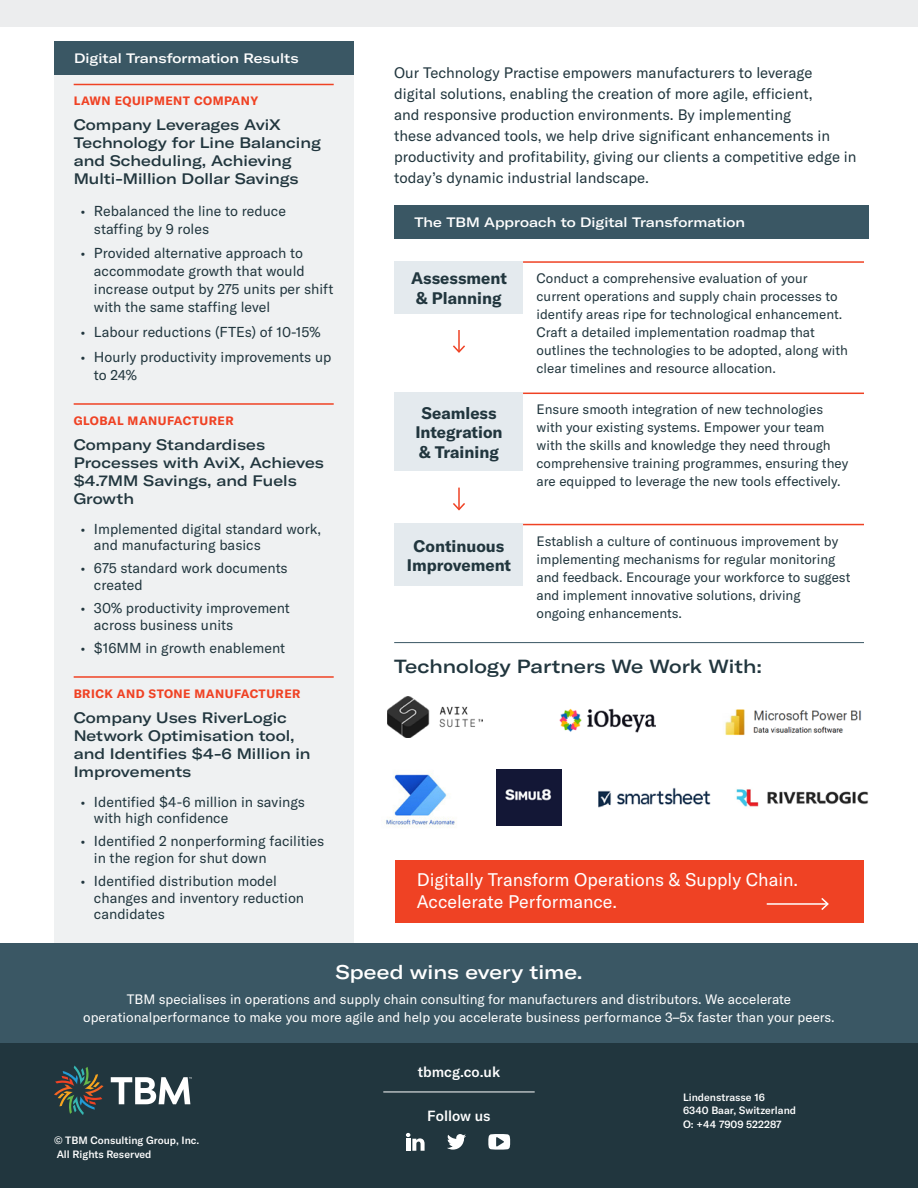
<style>
.page{position:relative;width:918px;height:1188px;background:#fff}
.page>*{position:absolute;margin:0;border:0;box-sizing:border-box;transform-origin:0 0}
.t1{font:500 expanded 19.5px "GT America";color:#fff}
._2022_Headlines_Wide{font:500 expanded 18.75px "GT America";color:#21363e}
.t2{font:18px/22.5px "GT America";color:#fff}
._2022_Headlines_Wide-2{font:700 16.5px/19.5px "GT America";color:#21363e;text-align:center}
._2022_Paragraph{font:15px/21px "GT America";color:#21363e}
._2022_Case_Study_Headlines_Wide{font:500 expanded 15px/18px "GT America";color:#21363e}
.t3{font:500 14.55px "GT America";color:#fff}
.t4{font:14.25px/16.5px "GT America";color:#21363e}
._2022_Process_Chart{font:13.5px/18px "GT America";color:#21363e}
.t5{font:13.5px/18px "GT America";color:#fff;text-align:center}
.t6{font:500 expanded 13.5px "GT America";color:#fff}
._2022_Case_Study_Industry_Line{font:700 12px "GT America";letter-spacing:.04em;color:#ef4224}
.t7{font:500 10.5px "GT America";color:#fff}
</style>
<div class="page">
<div style="left:54px;top:41px;width:299px;height:34px;background:#3a5764"></div>
<div style="left:54px;top:55px;width:299px;height:888px;background:#eff1f2"></div>
<hr style="left:74px;top:84px;width:260px;height:1px;background:#ef4224">
<hr style="left:74px;top:403px;width:260px;height:2px;background:#ef4224">
<hr style="left:74px;top:676px;width:260px;height:2px;background:#ef4224">
<hr style="left:523px;top:393px;width:341px;height:1px;background:#ef4224">
<div style="left:395px;top:393px;width:128px;height:78px;background:#e4eaee"></div>
<hr style="left:523px;top:524px;width:341px;height:1px;background:#ef4224">
<div style="left:395px;top:524px;width:128px;height:62px;background:#e4eaee"></div>
<div style="left:394px;top:205px;width:475px;height:34px;background:#3a5764"></div>
<div style="left:396px;top:860px;width:468px;height:62px;background:#ef4224"></div>
<hr style="left:767px;top:903px;width:61px;height:2px;background:#fff">
<svg style="left:820px;top:898px;width:9px;height:12px"></svg>
<div style="left:0;top:0;width:918px;height:26px;background:#ecedee"></div>
<div style="left:0;top:943px;width:918px;height:102px;background:#3a5764"></div>
<hr style="left:523px;top:261px;width:341px;height:2px;background:#ef4224">
<div style="left:395px;top:261px;width:128px;height:53px;background:#e4eaee"></div>
<hr style="left:458px;top:330px;width:2px;height:22px;background:#ef4224">
<svg style="left:453px;top:344px;width:12px;height:9px"></svg>
<hr style="left:458px;top:488px;width:2px;height:21px;background:#ef4224">
<svg style="left:453px;top:501px;width:12px;height:10px"></svg>
<img style="left:388px;top:697px;width:94px;height:41px">
<img style="left:559px;top:708px;width:96px;height:24px">
<img style="left:725px;top:709px;width:136px;height:27px">
<img style="left:386px;top:773px;width:71px;height:55px">
<img style="left:496px;top:770px;width:65px;height:56px">
<img style="left:598px;top:787px;width:113px;height:21px">
<img style="left:736px;top:789px;width:133px;height:18px">
<hr style="left:394px;top:642px;width:470px;height:1px;background:#3a5764">
<div style="left:0;top:1043px;width:918px;height:145px;background:#21363e"></div>
<svg style="left:406px;top:1133px;width:19px;height:18px"></svg>
<svg style="left:447px;top:1134px;width:19px;height:16px"></svg>
<svg style="left:488px;top:1134px;width:22px;height:16px"></svg>
<svg style="left:54px;top:1066px;width:50px;height:49px"></svg>
<svg style="left:111px;top:1077px;width:81px;height:27px"></svg>
<hr style="left:383px;top:1092px;width:152px;height:1px;background:#fff">
<p class="t6" style="left:74px;top:50px;width:226px">Digital Transformation Results</p>
<p class="_2022_Case_Study_Industry_Line" style="left:74px;top:94px;width:186px">LAWN EQUIPMENT COMPANY</p>
<p class="_2022_Case_Study_Headlines_Wide" style="left:74px;top:116px;width:249px">Company Leverages AviX<br>Technology for Line Balancing and Scheduling, Achieving<br>Multi-Million Dollar Savings</p>
<p class="t4" style="left:94px;top:202px;width:194px;line-height:18px;text-indent:-14px">• Rebalanced the line to reduce staffing by 9 roles</p>
<p class="t4" style="left:94px;top:244px;width:241px;line-height:18px;text-indent:-14px">• Provided alternative approach to accommodate growth that would increase output by 275 units per shift with the same staffing level</p>
<p class="t4" style="left:80px;top:324px;width:242px">• Labour reductions (FTEs) of 10-15%</p>
<p class="t4" style="left:94px;top:348px;width:239px;line-height:18px;text-indent:-14px">• Hourly productivity improvements up to 24%</p>
<p class="_2022_Case_Study_Industry_Line" style="left:74px;top:413px;width:162px">GLOBAL MANUFACTURER</p>
<p class="_2022_Case_Study_Headlines_Wide" style="left:74px;top:435px;width:252px">Company Standardises<br>Processes with AviX, Achieves $4.7MM Savings, and Fuels<br>Growth</p>
<p class="t4" style="left:94px;top:520px;width:229px;text-indent:-14px">• Implemented digital standard work, and manufacturing basics</p>
<p class="t4" style="left:94px;top:560px;width:195px;text-indent:-14px">• 675 standard work documents created</p>
<p class="t4" style="left:94px;top:600px;width:198px;text-indent:-14px">• 30% productivity improvement across business units</p>
<p class="t4" style="left:80px;top:640px;width:206px">• $16MM in growth enablement</p>
<p class="_2022_Case_Study_Industry_Line" style="left:74px;top:686px;width:228px">BRICK AND STONE MANUFACTURER</p>
<p class="_2022_Case_Study_Headlines_Wide" style="left:74px;top:708px;width:238px">Company Uses RiverLogic<br>Network Optimisation tool, and Identifies $4-6 Million in<br>Improvements</p>
<p class="t4" style="left:94px;top:793px;width:213px;text-indent:-14px">• Identified $4-6 million in savings with high confidence</p>
<p class="t4" style="left:94px;top:833px;width:232px;text-indent:-14px">• Identified 2 nonperforming facilities in the region for shut down</p>
<p class="t4" style="left:94px;top:873px;width:212px;text-indent:-14px">• Identified distribution model changes and inventory reduction candidates</p>
<p class="_2022_Paragraph" style="left:394px;top:62px;width:464px">Our Technology Practise empowers manufacturers to leverage digital solutions, enabling the creation of more agile, efficient,<br>and responsive production environments. By implementing<br>these advanced tools, we help drive significant enhancements in productivity and profitability, giving our clients a competitive edge in today’s dynamic industrial landscape.</p>
<p class="t6" style="left:414px;top:214px;width:332px">The TBM Approach to Digital Transformation</p>
<p class="_2022_Headlines_Wide-2" style="left:411px;top:268px;width:97px">Assessment</p>
<p class="_2022_Headlines_Wide-2" style="left:416px;top:288px;width:87px">&amp; Planning</p>
<p class="_2022_Process_Chart" style="left:537px;top:269px;width:313px">Conduct a comprehensive evaluation of your current operations and supply chain processes to identify areas ripe for technological enhancement.<br>Craft a detailed implementation roadmap that outlines the technologies to be adopted, along with clear timelines and resource allocation.</p>
<p class="_2022_Headlines_Wide-2" style="left:415px;top:403px;width:89px">Seamless<br>Integration</p>
<p class="_2022_Headlines_Wide-2" style="left:419px;top:442px;width:81px">&amp; Training</p>
<p class="_2022_Process_Chart" style="left:537px;top:401px;width:313px">Ensure smooth integration of new technologies with your existing systems. Empower your team with the skills and knowledge they need through comprehensive training programmes, ensuring they are equipped to leverage the new tools effectively.</p>
<p class="_2022_Headlines_Wide-2" style="left:407px;top:536px;width:106px">Continuous<br>Improvement</p>
<p class="_2022_Process_Chart" style="left:537px;top:532px;width:315px">Establish a culture of continuous improvement by implementing mechanisms for regular monitoring and feedback. Encourage your workforce to suggest and implement innovative solutions, driving ongoing enhancements.</p>
<p class="_2022_Headlines_Wide" style="left:394px;top:655px;width:369px">Technology Partners We Work With:</p>
<p class="t2" style="left:417px;top:868px;width:383px">Digitally Transform Operations &amp; Supply Chain.<br>Accelerate Performance.</p>
<p class="t1" style="left:335px;top:961px;width:249px">Speed wins every time.</p>
<p class="t5" style="left:83px;top:990px;width:753px">TBM specialises in operations and supply chain consulting for manufacturers and distributors. We accelerate operationalperformance to make you more agile and help you accelerate business performance 3–5x faster than your peers.</p>
<p class="t7" style="left:54px;top:1134px;width:147px">© TBM Consulting Group, Inc.</p>
<p class="t7" style="left:57px;top:1148px;width:96px">All Rights Reserved</p>
<p class="t3" style="left:418px;top:1063px;width:84px">tbmcg.co.uk</p>
<p class="t3" style="left:427px;top:1107px;width:65px">Follow us</p>
<p class="t7" style="left:683px;top:1090px;width:83px">Lindenstrasse 16</p>
<p class="t7" style="left:683px;top:1104px;width:115px">6340 Baar, Switzerland</p>
<p class="t7" style="left:683px;top:1117px;width:100px">O: +44 7909 522287</p>
</div>
